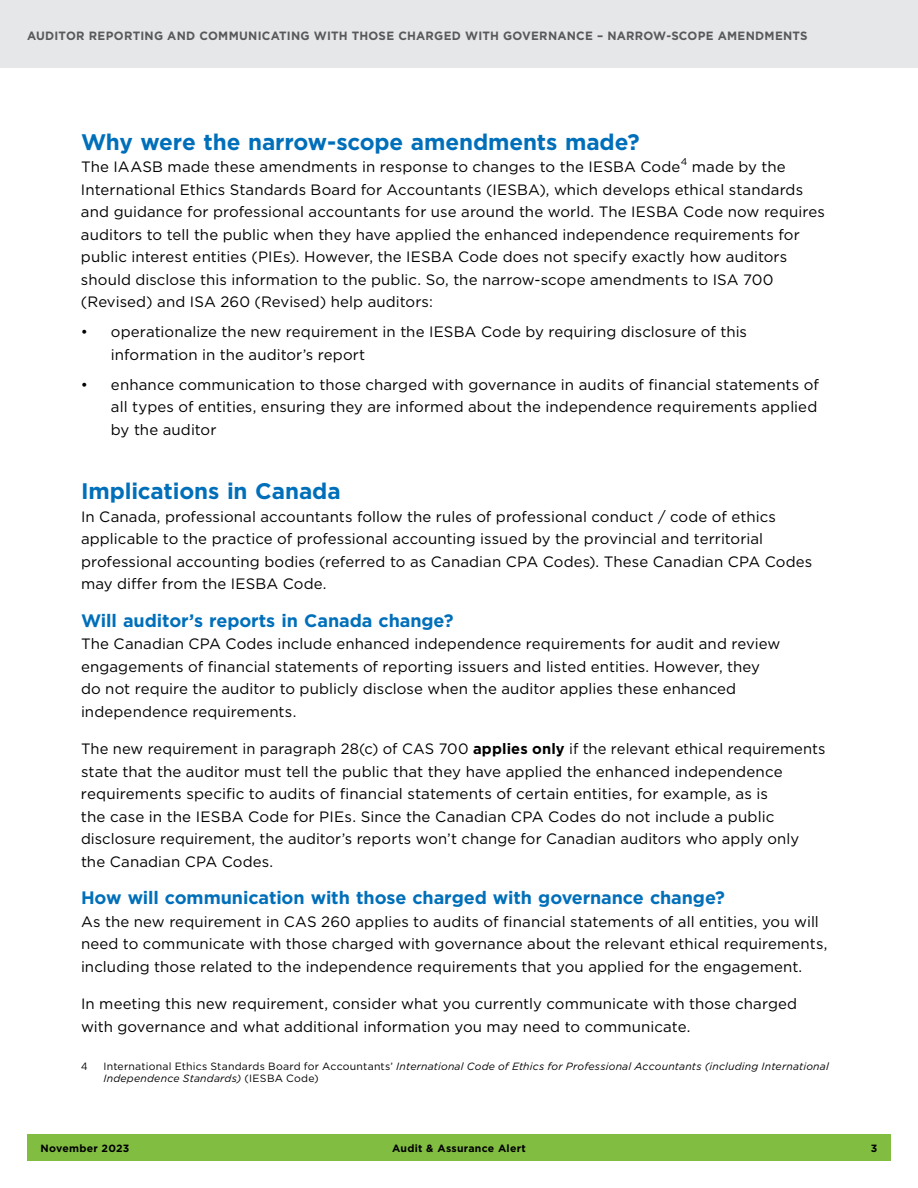
<style>
.page{position:relative;width:918px;height:1188px;background:#fff}
.page>*{position:absolute;margin:0;border:0;box-sizing:border-box;transform-origin:0 0}
.CPA_head1{font:700 22.5px "Gotham";letter-spacing:-.005em;color:#006fba}
.CPA_head2{font:700 18px "Gotham";letter-spacing:-.005em;color:#006fba}
.CPA__para1{font:15px/22.5px "Gotham";letter-spacing:.005em;color:#000}
.CPA__body{font:15px/22.5px "Gotham";letter-spacing:.005em;color:#000}
.t1{font:700 12px "Gotham";letter-spacing:.02em;color:#58595b}
.CPA__para1-2{font:italic 10.5px/12.6px "Gotham";letter-spacing:.02em;color:#000}
.t2{font:700 10.5px "Gotham";letter-spacing:.025em;color:#000}
.CPA__para1-3{font:10.5px "Gotham";color:#000}
.CPA__para1-4{font:9.75px "Gotham";color:#000}
.s1{font-weight:700}
.s2{font-style:normal}
</style>
<div class="page">
<div style="left:27px;top:1134px;width:864px;height:27px;background:#81bd41"></div>
<div style="left:0;top:0;width:918px;height:68px;background:#e6e7e8"></div>
<p class="t1" style="left:27px;top:28px;width:782px">AUDITOR REPORTING AND COMMUNICATING WITH THOSE CHARGED WITH GOVERNANCE – NARROW-SCOPE AMENDMENTS</p>
<h1 class="CPA_head1" style="left:81px;top:127px;width:560px">Why were the narrow-scope amendments made?</h1>
<p class="CPA__para1" style="left:81px;top:155px;width:601px">The IAASB made these amendments in response to changes to the IESBA Code</p>
<p class="CPA__para1-4" style="left:681px;top:155px;width:8px">4</p>
<p class="CPA__para1" style="left:81px;top:155px;width:745px;text-indent:611px">made by the International Ethics Standards Board for Accountants (IESBA), which develops ethical standards and guidance for professional accountants for use around the world. The IESBA Code now requires auditors to tell the public when they have applied the enhanced independence requirements for public interest entities (PIEs). However, the IESBA Code does not specify exactly how auditors should disclose this information to the public. So, the narrow-scope amendments to ISA 700 (Revised) and ISA 260 (Revised) help auditors:</p>
<p class="CPA__para1" style="left:111px;top:320px;width:638px;text-indent:-30px">• operationalize the new requirement in the IESBA Code by requiring disclosure of this information in the auditor’s report</p>
<p class="CPA__para1" style="left:111px;top:373px;width:709px;text-align:justify;text-indent:-30px">• enhance communication to those charged with governance in audits of financial statements of all types of entities, ensuring they are informed about the independence requirements applied by the auditor</p>
<h1 class="CPA_head1" style="left:81px;top:476px;width:261px">Implications in Canada</h1>
<p class="CPA__para1" style="left:81px;top:505px;width:733px">In Canada, professional accountants follow the rules of professional conduct / code of ethics applicable to the practice of professional accounting issued by the provincial and territorial professional accounting bodies (referred to as Canadian CPA Codes). These Canadian CPA Codes may differ from the IESBA Code.</p>
<h2 class="CPA_head2" style="left:81px;top:608px;width:374px">Will auditor’s reports in Canada change?</h2>
<p class="CPA__para1" style="left:81px;top:632px;width:701px">The Canadian CPA Codes include enhanced independence requirements for audit and review engagements of financial statements of reporting issuers and listed entities. However, they do not require the auditor to publicly disclose when the auditor applies these enhanced independence requirements.</p>
<p class="CPA__body" style="left:81px;top:737px;width:746px">The new requirement in paragraph 28(c) of CAS 700 <span class="s1">applies only</span> if the relevant ethical requirements state that the auditor must tell the public that they have applied the enhanced independence requirements specific to audits of financial statements of certain entities, for example, as is<br>the case in the IESBA Code for PIEs. Since the Canadian CPA Codes do not include a public disclosure requirement, the auditor’s reports won’t change for Canadian auditors who apply only the Canadian CPA Codes.</p>
<h2 class="CPA_head2" style="left:81px;top:886px;width:645px">How will communication with those charged with governance change?</h2>
<p class="CPA__para1" style="left:81px;top:910px;width:748px">As the new requirement in CAS 260 applies to audits of financial statements of all entities, you will need to communicate with those charged with governance about the relevant ethical requirements, including those related to the independence requirements that you applied for the engagement.</p>
<p class="CPA__para1" style="left:81px;top:992px;width:718px">In meeting this new requirement, consider what you currently communicate with those charged with governance and what additional information you may need to communicate.</p>
<p class="CPA__para1-3" style="left:81px;top:1059px;width:8px">4</p>
<p class="CPA__para1-2" style="left:104px;top:1059px;width:727px"><span class="s2">International Ethics Standards Board for Accountants’</span> International Code of Ethics for Professional Accountants (including International<br>Independence Standards) <span class="s2">(IESBA Code)</span></p>
<p class="t2" style="left:40px;top:1141px;width:90px">November 2023</p>
<p class="t2" style="left:392px;top:1141px;width:135px">Audit &amp; Assurance Alert</p>
<p class="t2" style="left:871px;top:1141px;width:8px">3</p>
</div>
